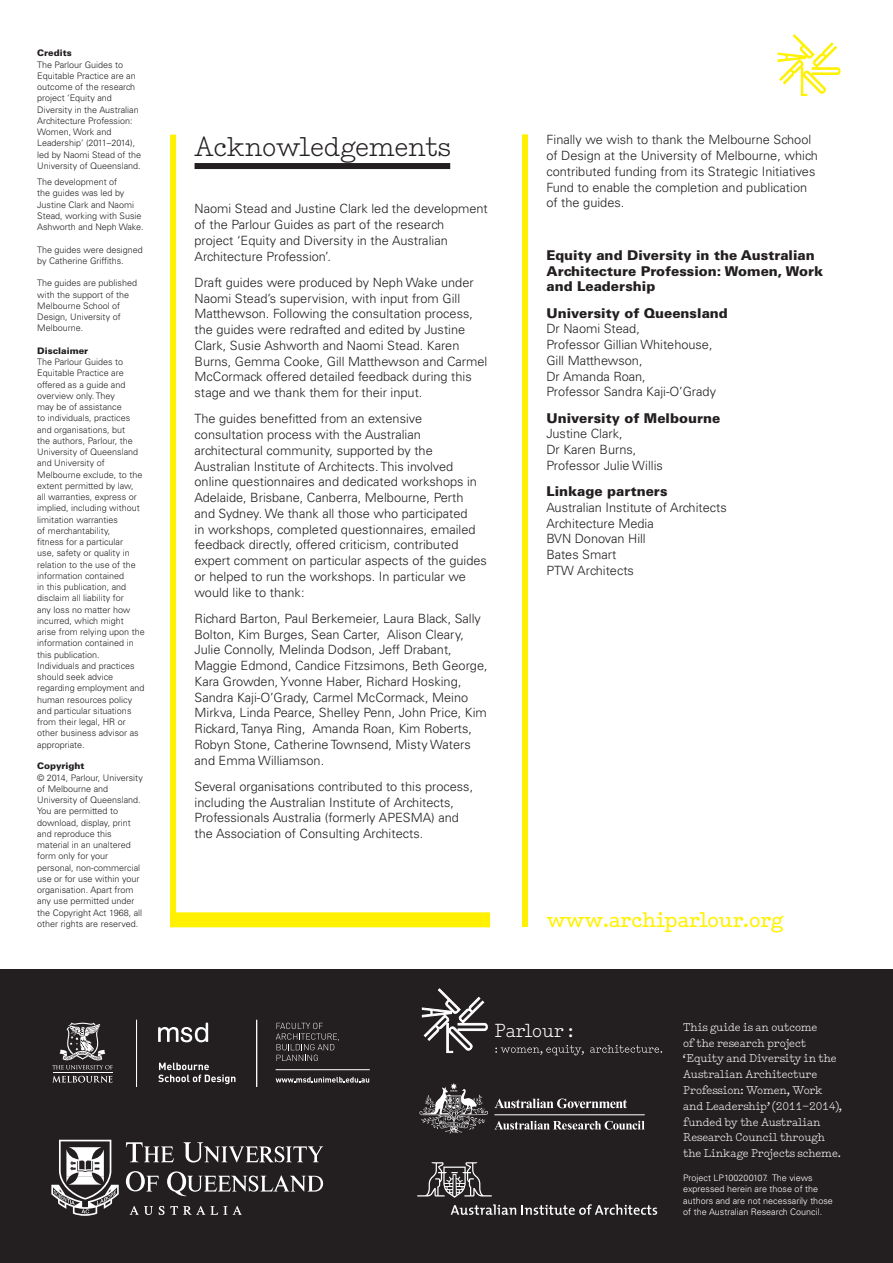
<style>
.page{position:relative;width:893px;height:1263px;background:#fff}
.page>*{position:absolute;margin:0;border:0;box-sizing:border-box;transform-origin:0 0}
.underline_head{font:27px "Typewriter";letter-spacing:-.01em;color:#231f20}
.body{font:500 21.15px "Typewriter";color:#fff101}
.t1{font:18.75px "Typewriter";letter-spacing:-.01em;color:#fff}
.reference_body{font:900 13.5px/15.8px "Univers LT Std";color:#231f20}
.reference_head{font:900 13.5px "Univers LT Std";color:#231f20}
.reference_body-2{font:300 12.75px/15.8px "Univers LT Std";color:#231f20}
.t2{font:11.25px/15.8px "Typewriter";color:#fff}
.t3{font:300 9px/11.2px "Univers LT Std";color:#231f20}
.t4{font:300 9px/11.2px "Univers LT Std";color:#fff}
.t5{font:900 9px "Univers LT Std";color:#231f20}
</style>
<div class="page">
<svg style="left:778px;top:34px;width:62px;height:62px"></svg>
<div style="left:522px;top:134px;width:6px;height:793px;background:#fff101"></div>
<div style="left:170px;top:135px;width:6px;height:792px;background:#fff101"></div>
<div style="left:170px;top:912px;width:320px;height:15px;background:#fff101"></div>
<div style="left:0;top:970px;width:893px;height:293px;background:#231f20"></div>
<hr style="left:53px;top:1072px;width:59px;height:1px;background:#fff">
<svg style="left:53px;top:1076px;width:59px;height:6px"></svg>
<svg style="left:52px;top:1022px;width:61px;height:47px"></svg>
<svg style="left:158px;top:1022px;width:50px;height:20px"></svg>
<svg style="left:158px;top:1063px;width:77px;height:21px"></svg>
<hr style="left:136px;top:1020px;width:1px;height:67px;background:#fff">
<hr style="left:256px;top:1020px;width:1px;height:67px;background:#fff">
<hr style="left:276px;top:1069px;width:94px;height:1px;background:#fff">
<svg style="left:276px;top:1077px;width:93px;height:5px"></svg>
<svg style="left:276px;top:1023px;width:63px;height:38px"></svg>
<svg style="left:422px;top:988px;width:66px;height:65px"></svg>
<svg style="left:495px;top:1045px;width:167px;height:10px"></svg>
<svg style="left:451px;top:1204px;width:65px;height:11px"></svg>
<svg style="left:522px;top:1204px;width:135px;height:11px"></svg>
<svg style="left:417px;top:1162px;width:75px;height:36px"></svg>
<svg style="left:51px;top:1140px;width:68px;height:76px"></svg>
<svg style="left:130px;top:1206px;width:23px;height:9px"></svg>
<svg style="left:159px;top:1206px;width:68px;height:9px"></svg>
<svg style="left:233px;top:1206px;width:9px;height:9px"></svg>
<svg style="left:126px;top:1142px;width:48px;height:20px"></svg>
<svg style="left:184px;top:1142px;width:139px;height:21px"></svg>
<svg style="left:126px;top:1171px;width:33px;height:20px"></svg>
<svg style="left:167px;top:1171px;width:157px;height:25px"></svg>
<svg style="left:494px;top:1098px;width:133px;height:10px"></svg>
<svg style="left:419px;top:1083px;width:69px;height:50px"></svg>
<hr style="left:494px;top:1114px;width:151px;height:1px;background:#fff">
<svg style="left:495px;top:1121px;width:149px;height:8px"></svg>
<div style="left:195px;top:163px;width:255px;height:6px;background:#231f20"></div>
<p class="t5" style="left:37px;top:48px;width:36px">Credits</p>
<p class="t3" style="left:37px;top:59px;width:105px">The Parlour Guides to<br>Equitable Practice are an outcome of the research project ‘Equity and<br>Diversity in the Australian<br>Architecture Profession:<br>Women, Work and<br>Leadership’ (2011–2014), led by Naomi Stead of the<br>University of Queensland.</p>
<p class="t3" style="left:37px;top:176px;width:108px">The development of<br>the guides was led by<br>Justine Clark and Naomi<br>Stead, working with Susie<br>Ashworth and Neph Wake.</p>
<p class="t3" style="left:37px;top:244px;width:107px">The guides were designed by Catherine Griffiths.</p>
<p class="t3" style="left:37px;top:278px;width:101px">The guides are published with the support of the<br>Melbourne School of<br>Design, University of<br>Melbourne.</p>
<p class="t5" style="left:37px;top:345px;width:52px">Disclaimer</p>
<p class="t3" style="left:37px;top:356px;width:109px">The Parlour Guides to<br>Equitable Practice are offered as a guide and overview only. They<br>may be of assistance<br>to individuals, practices and organisations, but<br>the authors, Parlour, the<br>University of Queensland and University of<br>Melbourne exclude, to the extent permitted by law,<br>all warranties, express or implied, including without limitation warranties<br>of merchantability,<br>fitness for a particular<br>use, safety or quality in relation to the use of the information contained<br>in this publication, and disclaim all liability for<br>any loss no matter how incurred, which might arise from relying upon the information contained in this publication.<br>Individuals and practices should seek advice regarding employment and human resources policy and particular situations from their legal, HR or other business advisor as appropriate.</p>
<p class="t5" style="left:37px;top:760px;width:49px">Copyright</p>
<p class="t3" style="left:37px;top:772px;width:107px">© 2014, Parlour, University of Melbourne and<br>University of Queensland.<br>You are permitted to download, display, print and reproduce this material in an unaltered form only for your personal, non-commercial use or for use within your organisation. Apart from any use permitted under the Copyright Act 1968, all other rights are reserved.</p>
<p class="underline_head" style="left:195px;top:127px;width:257px">Acknowledgements</p>
<p class="reference_body-2" style="left:195px;top:201px;width:295px">Naomi Stead and Justine Clark led the development of the Parlour Guides as part of the research<br>project ‘Equity and Diversity in the Australian Architecture Profession’.</p>
<p class="reference_body-2" style="left:195px;top:274px;width:294px">Draft guides were produced by Neph Wake under Naomi Stead’s supervision, with input from Gill Matthewson. Following the consultation process, the guides were redrafted and edited by Justine Clark, Susie Ashworth and Naomi Stead. Karen Burns, Gemma Cooke, Gill Matthewson and Carmel McCormack offered detailed feedback during this stage and we thank them for their input.</p>
<p class="reference_body-2" style="left:195px;top:411px;width:294px">The guides benefitted from an extensive consultation process with the Australian architectural community, supported by the Australian Institute of Architects. This involved online questionnaires and dedicated workshops in Adelaide, Brisbane, Canberra, Melbourne, Perth and Sydney. We thank all those who participated<br>in workshops, completed questionnaires, emailed feedback directly, offered criticism, contributed expert comment on particular aspects of the guides or helped to run the workshops. In particular we would like to thank:</p>
<p class="reference_body-2" style="left:195px;top:610px;width:295px">Richard Barton, Paul Berkemeier, Laura Black, Sally Bolton, Kim Burges, Sean Carter, Alison Cleary, Julie Connolly, Melinda Dodson, Jeff Drabant, Maggie Edmond, Candice Fitzsimons, Beth George, Kara Growden, Yvonne Haber, Richard Hosking, Sandra Kaji-O’Grady, Carmel McCormack, Meino Mirkva, Linda Pearce, Shelley Penn, John Price, Kim Rickard, Tanya Ring, Amanda Roan, Kim Roberts, Robyn Stone, Catherine Townsend, Misty Waters and Emma Williamson.</p>
<p class="reference_body-2" style="left:195px;top:778px;width:280px">Several organisations contributed to this process, including the Australian Institute of Architects, Professionals Australia (formerly APESMA) and the Association of Consulting Architects.</p>
<p class="reference_body-2" style="left:546px;top:132px;width:273px">Finally we wish to thank the Melbourne School of Design at the University of Melbourne, which contributed funding from its Strategic Initiatives Fund to enable the completion and publication of the guides.</p>
<p class="reference_body" style="left:546px;top:247px;width:278px">Equity and Diversity in the Australian<br>Architecture Profession: Women, Work and Leadership</p>
<p class="reference_head" style="left:546px;top:304px;width:183px">University of Queensland</p>
<p class="reference_body-2" style="left:546px;top:321px;width:171px">Dr Naomi Stead,<br>Professor Gillian Whitehouse,<br>Gill Matthewson,<br>Dr Amanda Roan,<br>Professor Sandra Kaji-O’Grady</p>
<p class="reference_body" style="left:546px;top:410px;width:175px">University of Melbourne</p>
<p class="reference_body-2" style="left:546px;top:426px;width:118px">Justine Clark,<br>Dr Karen Burns,<br>Professor Julie Willis</p>
<p class="reference_body" style="left:546px;top:483px;width:123px">Linkage partners</p>
<p class="reference_body-2" style="left:546px;top:499px;width:182px">Australian Institute of Architects<br>Architecture Media<br>BVN Donovan Hill<br>Bates Smart<br>PTW Architects</p>
<p class="body" style="left:547px;top:905px;width:238px">www.archiparlour.org</p>
<h3 class="t1" style="left:495px;top:1017px;width:80px">Parlour :</h3>
<p class="t2" style="left:683px;top:1020px;width:160px">This guide is an outcome<br>of the research project ‘Equity and Diversity in the<br>Australian Architecture<br>Profession: Women, Work and Leadership’ (2011–2014), funded by the Australian<br>Research Council through the Linkage Projects scheme.</p>
<p class="t4" style="left:683px;top:1172px;width:151px">Project LP100200107. The views expressed herein are those of the authors and are not necessarily those of the Australian Research Council.</p>
</div>
